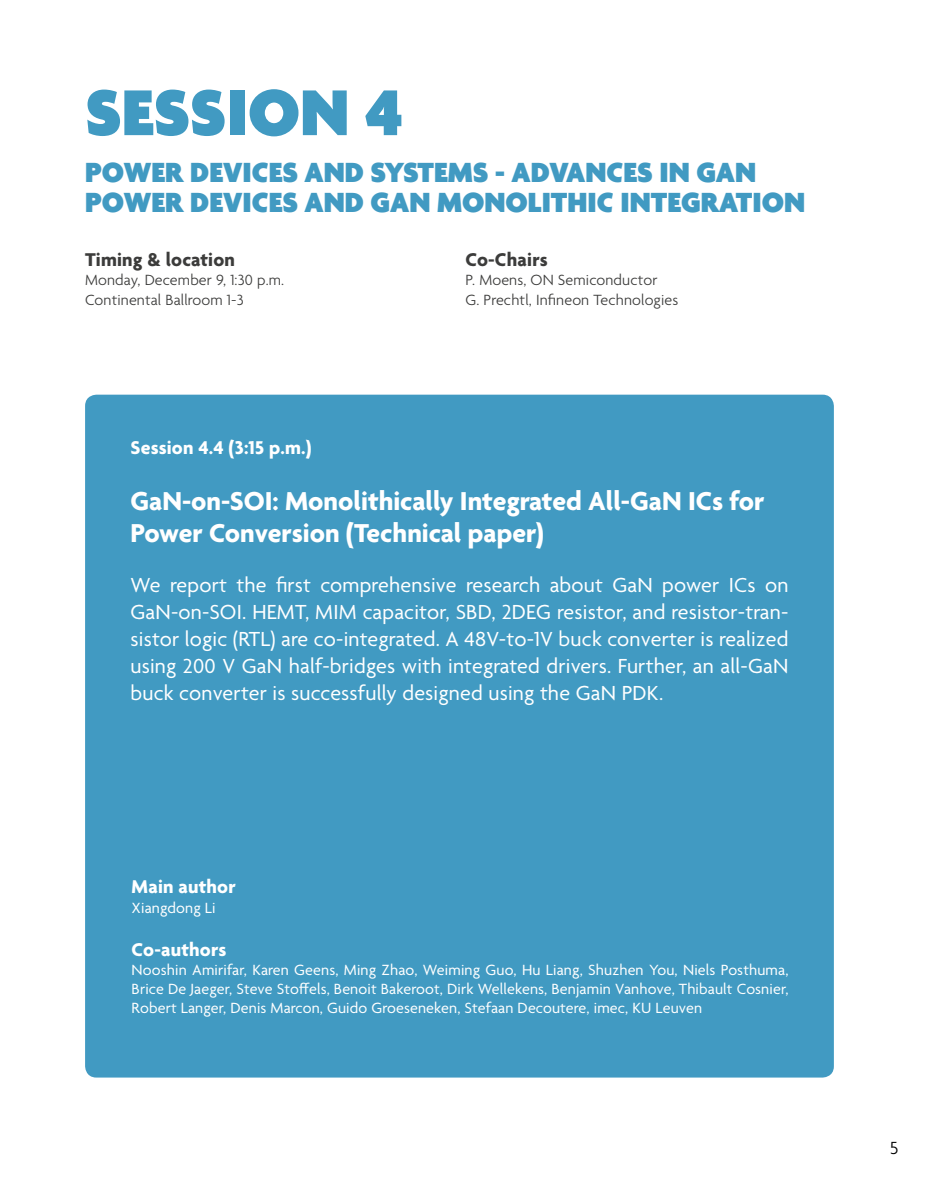
<style>
.page{position:relative;width:936px;height:1191px;background:#fff}
.page>*{position:absolute;margin:0;border:0;box-sizing:border-box;transform-origin:0 0}
.t1{font:900 70px "Agenda";color:#419ac2}
.t2{font:900 30px/30px "Agenda";color:#419ac2}
.t3{font:700 28px/32px "Agenda";color:#fff}
.t4{font:22px/27px "Agenda";letter-spacing:.01em;color:#fff;text-align:justify}
.t5{font:700 20px "Agenda";letter-spacing:.01em;color:#fff}
.t6{font:700 20px "Agenda";letter-spacing:.01em;color:#3c3c3b}
.t7{font:300 19px "Agenda";color:#000}
.t8{font:16px/19.2px "Agenda";letter-spacing:.01em;color:#fff;text-align:justify}
.t9{font:300 16px/19.2px "Agenda";letter-spacing:.01em;color:#3c3c3b}
</style>
<div class="page">
<div style="left:85px;top:395px;width:748px;height:682px;background:#419ac2;border-radius:11px"></div>
<h1 class="t1" style="left:85px;top:75px;width:319px">SESSION 4</h1>
<h2 class="t2" style="left:85px;top:159px;width:721px">POWER DEVICES AND SYSTEMS - ADVANCES IN GAN<br>POWER DEVICES AND GAN MONOLITHIC INTEGRATION</h2>
<p class="t6" style="left:85px;top:249px;width:151px">Timing &amp; location</p>
<p class="t9" style="left:85px;top:272px;width:200px">Monday, December 9, 1:30 p.m.<br>Continental Ballroom 1-3</p>
<p class="t6" style="left:465px;top:249px;width:84px">Co-Chairs</p>
<p class="t9" style="left:465px;top:272px;width:214px">P. Moens, ON Semiconductor<br>G. Prechtl, Infineon Technologies</p>
<p class="t5" style="left:130px;top:437px;width:183px">Session 4.4 (3:15 p.m.)</p>
<p class="t3" style="left:130px;top:487px;width:635px">GaN-on-SOI: Monolithically Integrated All-GaN ICs for<br>Power Conversion (Technical paper)</p>
<p class="t4" style="left:130px;top:573px;width:659px">We report the first comprehensive research about GaN power ICs on GaN-on-SOI. HEMT, MIM capacitor, SBD, 2DEG resistor, and resistor-tran&shy;sistor logic (RTL) are co-integrated. A 48V-to-1V buck converter is realized using 200 V GaN half-bridges with integrated drivers. Further, an all-GaN buck converter is successfully designed using the GaN PDK.</p>
<p class="t5" style="left:132px;top:876px;width:106px">Main author</p>
<p class="t8" style="left:132px;top:899px;width:85px">Xiangdong Li</p>
<p class="t5" style="left:132px;top:938px;width:96px">Co-authors</p>
<p class="t8" style="left:132px;top:961px;width:658px">Nooshin Amirifar, Karen Geens, Ming Zhao, Weiming Guo, Hu Liang, Shuzhen You, Niels Posthuma, Brice De Jaeger, Steve Stoffels, Benoit Bakeroot, Dirk Wellekens, Benjamin Vanhove, Thibault Cosnier, Robert Langer, Denis Marcon, Guido Groeseneken, Stefaan Decoutere, imec, KU Leuven</p>
<p class="t7" style="left:889px;top:1137px;width:10px">5</p>
</div>
